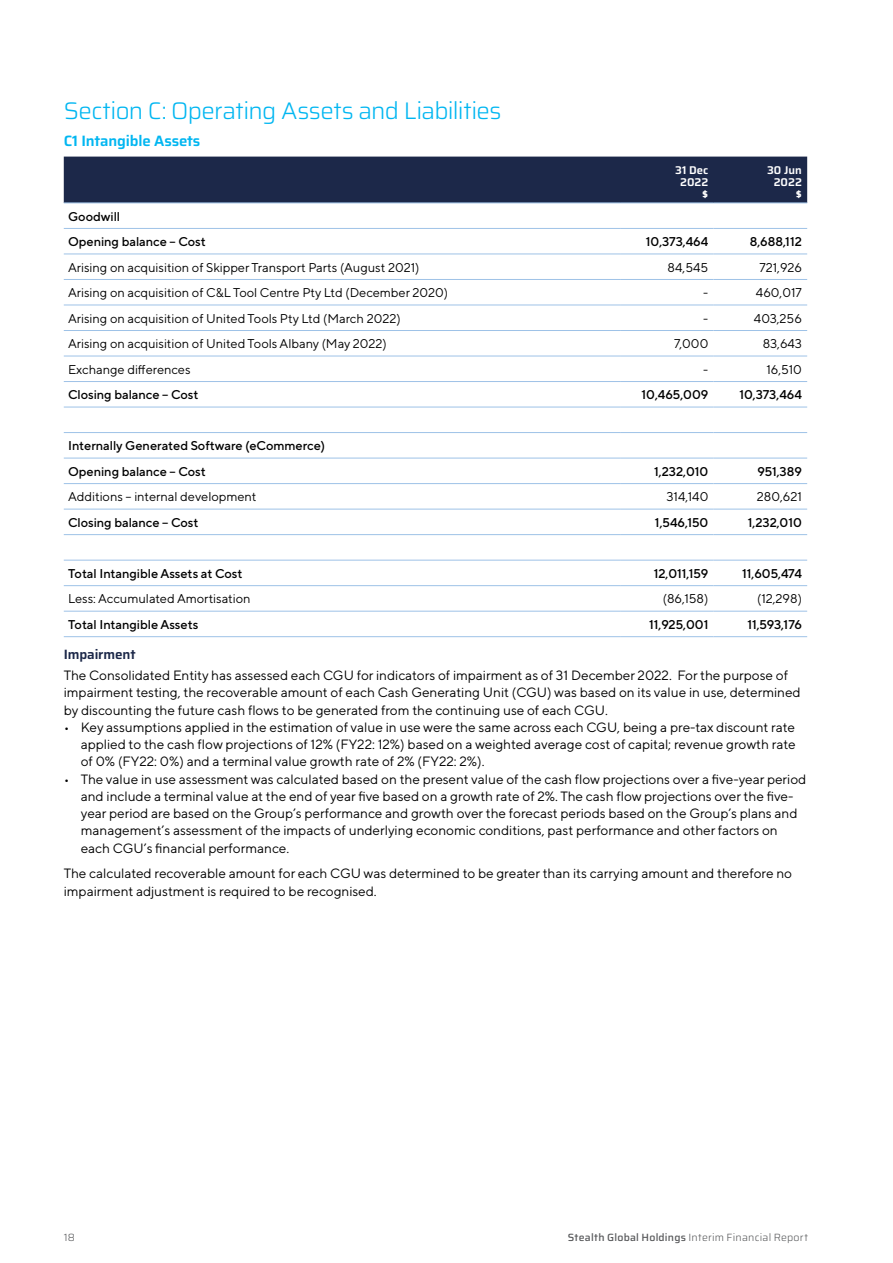
<style>
.page{position:relative;width:893px;height:1263px;background:#fff}
.page>*{position:absolute;margin:0;border:0;box-sizing:border-box;transform-origin:0 0}
.t1{font:300 24px "Saira";letter-spacing:-.02em;color:#00b6f1}
.t2{font:600 15px "Saira";letter-spacing:-.01em;color:#00b6f1}
.t3{font:13.5px/17.2px "TT Norms Pro";color:#000}
.t4{font:600 13.5px "Saira";letter-spacing:-.01em;color:#1c2849}
.t5{font:12.75px "TT Norms Pro";color:#000}
.t6{font:500 12.75px/25.5px "TT Norms Pro";color:#000}
.t7{font:600 11.25px/12px "Saira";color:#fff;text-align:right}
.t8{font:300 10.5px "Saira";letter-spacing:.02em;color:#58595b}
.s1{font-weight:500}
</style>
<div class="page">
<div style="left:64px;top:157px;width:743px;height:46px;background:#1c2849"></div>
<hr style="left:64px;top:228px;width:556px;height:1px;background:#9ec2e7">
<hr style="left:620px;top:228px;width:94px;height:1px;background:#9ec2e7">
<hr style="left:714px;top:228px;width:93px;height:1px;background:#9ec2e7">
<hr style="left:64px;top:254px;width:556px;height:1px;background:#9ec2e7">
<hr style="left:620px;top:254px;width:94px;height:1px;background:#9ec2e7">
<hr style="left:714px;top:254px;width:93px;height:1px;background:#9ec2e7">
<hr style="left:64px;top:279px;width:556px;height:1px;background:#9ec2e7">
<hr style="left:620px;top:279px;width:94px;height:1px;background:#9ec2e7">
<hr style="left:714px;top:279px;width:93px;height:1px;background:#9ec2e7">
<hr style="left:64px;top:305px;width:556px;height:1px;background:#9ec2e7">
<hr style="left:620px;top:305px;width:94px;height:1px;background:#9ec2e7">
<hr style="left:714px;top:305px;width:93px;height:1px;background:#9ec2e7">
<hr style="left:64px;top:330px;width:556px;height:1px;background:#9ec2e7">
<hr style="left:620px;top:330px;width:94px;height:1px;background:#9ec2e7">
<hr style="left:714px;top:330px;width:93px;height:1px;background:#9ec2e7">
<hr style="left:64px;top:356px;width:556px;height:1px;background:#9ec2e7">
<hr style="left:620px;top:356px;width:94px;height:1px;background:#9ec2e7">
<hr style="left:714px;top:356px;width:93px;height:1px;background:#9ec2e7">
<hr style="left:64px;top:381px;width:556px;height:1px;background:#9ec2e7">
<hr style="left:620px;top:381px;width:94px;height:1px;background:#9ec2e7">
<hr style="left:714px;top:381px;width:93px;height:1px;background:#9ec2e7">
<hr style="left:64px;top:407px;width:556px;height:1px;background:#9ec2e7">
<hr style="left:620px;top:407px;width:94px;height:1px;background:#9ec2e7">
<hr style="left:714px;top:407px;width:93px;height:1px;background:#9ec2e7">
<hr style="left:64px;top:432px;width:556px;height:1px;background:#9ec2e7">
<hr style="left:620px;top:432px;width:94px;height:1px;background:#9ec2e7">
<hr style="left:714px;top:432px;width:93px;height:1px;background:#9ec2e7">
<hr style="left:64px;top:458px;width:556px;height:1px;background:#9ec2e7">
<hr style="left:620px;top:458px;width:94px;height:1px;background:#9ec2e7">
<hr style="left:714px;top:458px;width:93px;height:1px;background:#9ec2e7">
<hr style="left:64px;top:483px;width:556px;height:1px;background:#9ec2e7">
<hr style="left:620px;top:483px;width:94px;height:1px;background:#9ec2e7">
<hr style="left:714px;top:483px;width:93px;height:1px;background:#9ec2e7">
<hr style="left:64px;top:509px;width:556px;height:1px;background:#9ec2e7">
<hr style="left:620px;top:509px;width:94px;height:1px;background:#9ec2e7">
<hr style="left:714px;top:509px;width:93px;height:1px;background:#9ec2e7">
<hr style="left:620px;top:534px;width:94px;height:1px;background:#9ec2e7">
<hr style="left:714px;top:534px;width:93px;height:1px;background:#9ec2e7">
<hr style="left:64px;top:585px;width:556px;height:1px;background:#9ec2e7">
<hr style="left:620px;top:585px;width:94px;height:1px;background:#9ec2e7">
<hr style="left:714px;top:585px;width:93px;height:1px;background:#9ec2e7">
<hr style="left:64px;top:611px;width:556px;height:1px;background:#9ec2e7">
<hr style="left:620px;top:611px;width:94px;height:1px;background:#9ec2e7">
<hr style="left:714px;top:611px;width:93px;height:1px;background:#9ec2e7">
<hr style="left:64px;top:560px;width:556px;height:1px;background:#9ec2e7">
<hr style="left:64px;top:636px;width:556px;height:1px;background:#9ec2e7">
<hr style="left:620px;top:560px;width:94px;height:1px;background:#9ec2e7">
<hr style="left:714px;top:560px;width:93px;height:1px;background:#9ec2e7">
<hr style="left:620px;top:636px;width:94px;height:1px;background:#9ec2e7">
<hr style="left:714px;top:636px;width:93px;height:1px;background:#9ec2e7">
<hr style="left:64px;top:534px;width:556px;height:1px;background:#9ec2e7">
<hr style="left:64px;top:203px;width:556px;height:1px;background:#9ec2e7">
<hr style="left:620px;top:203px;width:94px;height:1px;background:#9ec2e7">
<hr style="left:714px;top:203px;width:93px;height:1px;background:#9ec2e7">
<h1 class="t1" style="left:64px;top:91px;width:439px">Section C: Operating Assets and Liabilities</h1>
<p class="t2" style="left:64px;top:129px;width:138px">C1 Intangible Assets</p>
<p class="t6" style="left:68px;top:202px;width:139px">Goodwill<br>Opening balance – Cost</p>
<p class="t7" style="left:675px;top:163px;width:35px">31 Dec<br>2022 $</p>
<p class="t7" style="left:767px;top:163px;width:36px">30 Jun<br>2022 $</p>
<p class="t6" style="left:646px;top:228px;width:64px">10,373,464</p>
<p class="t6" style="left:750px;top:228px;width:54px">8,688,112</p>
<p class="t5" style="left:68px;top:258px;width:353px">Arising on acquisition of Skipper Transport Parts (August 2021)</p>
<p class="t5" style="left:668px;top:258px;width:42px">84,545</p>
<p class="t5" style="left:759px;top:258px;width:44px">721,926</p>
<p class="t5" style="left:68px;top:283px;width:382px">Arising on acquisition of C&amp;L Tool Centre Pty Ltd (December 2020)</p>
<p class="t5" style="left:703px;top:283px;width:7px">-</p>
<p class="t5" style="left:756px;top:283px;width:47px">460,017</p>
<p class="t5" style="left:68px;top:309px;width:334px">Arising on acquisition of United Tools Pty Ltd (March 2022)</p>
<p class="t5" style="left:703px;top:309px;width:7px">-</p>
<p class="t5" style="left:754px;top:309px;width:49px">403,256</p>
<p class="t5" style="left:68px;top:334px;width:320px">Arising on acquisition of United Tools Albany (May 2022)</p>
<p class="t5" style="left:674px;top:334px;width:36px">7,000</p>
<p class="t5" style="left:763px;top:334px;width:41px">83,643</p>
<p class="t5" style="left:68px;top:360px;width:124px">Exchange differences</p>
<p class="t5" style="left:703px;top:360px;width:7px">-</p>
<p class="t5" style="left:766px;top:360px;width:37px">16,510</p>
<p class="t6" style="left:68px;top:381px;width:132px">Closing balance – Cost</p>
<p class="t6" style="left:641px;top:381px;width:68px">10,465,009</p>
<p class="t6" style="left:739px;top:381px;width:64px">10,373,464</p>
<p class="t6" style="left:68px;top:432px;width:258px">Internally Generated Software (eCommerce)<br>Opening balance – Cost</p>
<p class="t6" style="left:654px;top:457px;width:56px">1,232,010</p>
<p class="t6" style="left:757px;top:457px;width:46px">951,389</p>
<p class="t5" style="left:68px;top:487px;width:190px">Additions – internal development</p>
<p class="t5" style="left:666px;top:487px;width:43px">314,140</p>
<p class="t5" style="left:757px;top:487px;width:47px">280,621</p>
<p class="t6" style="left:68px;top:508px;width:132px">Closing balance – Cost</p>
<p class="t6" style="left:655px;top:508px;width:55px">1,546,150</p>
<p class="t6" style="left:748px;top:508px;width:56px">1,232,010</p>
<p class="t6" style="left:68px;top:560px;width:176px">Total Intangible Assets at Cost</p>
<p class="t6" style="left:654px;top:560px;width:56px">12,011,159</p>
<p class="t6" style="left:742px;top:560px;width:61px">11,605,474</p>
<p class="t5" style="left:68px;top:590px;width:184px">Less: Accumulated Amortisation</p>
<p class="t5" style="left:663px;top:590px;width:47px">(86,158)</p>
<p class="t5" style="left:757px;top:590px;width:46px">(12,298)</p>
<p class="t6" style="left:68px;top:611px;width:132px">Total Intangible Assets</p>
<p class="t6" style="left:649px;top:611px;width:61px">11,925,001</p>
<p class="t6" style="left:747px;top:611px;width:56px">11,593,176</p>
<p class="t4" style="left:64px;top:643px;width:73px">Impairment</p>
<p class="t3" style="left:64px;top:666px;width:738px">The Consolidated Entity has assessed each CGU for indicators of impairment as of 31 December 2022. For the purpose of impairment testing, the recoverable amount of each Cash Generating Unit (CGU) was based on its value in use, determined by discounting the future cash flows to be generated from the continuing use of each CGU.</p>
<p class="t3" style="left:81px;top:717px;width:716px;text-align:justify;text-indent:-17px">• Key assumptions applied in the estimation of value in use were the same across each CGU, being a pre-tax discount rate applied to the cash flow projections of 12% (FY22: 12%) based on a weighted average cost of capital; revenue growth rate of 0% (FY22: 0%) and a terminal value growth rate of 2% (FY22: 2%).</p>
<p class="t3" style="left:81px;top:769px;width:727px;text-indent:-17px">• The value in use assessment was calculated based on the present value of the cash flow projections over a five-year period and include a terminal value at the end of year five based on a growth rate of 2%. The cash flow projections over the five&shy;year period are based on the Group’s performance and growth over the forecast periods based on the Group’s plans and management’s assessment of the impacts of underlying economic conditions, past performance and other factors on each CGU’s financial performance.</p>
<p class="t3" style="left:64px;top:864px;width:730px">The calculated recoverable amount for each CGU was determined to be greater than its carrying amount and therefore no impairment adjustment is required to be recognised.</p>
<p class="t8" style="left:64px;top:1229px;width:13px">18</p>
<p class="t8" style="left:568px;top:1229px;width:241px"><span class="s1">Stealth Global Holdings</span> Interim Financial Report</p>
</div>
